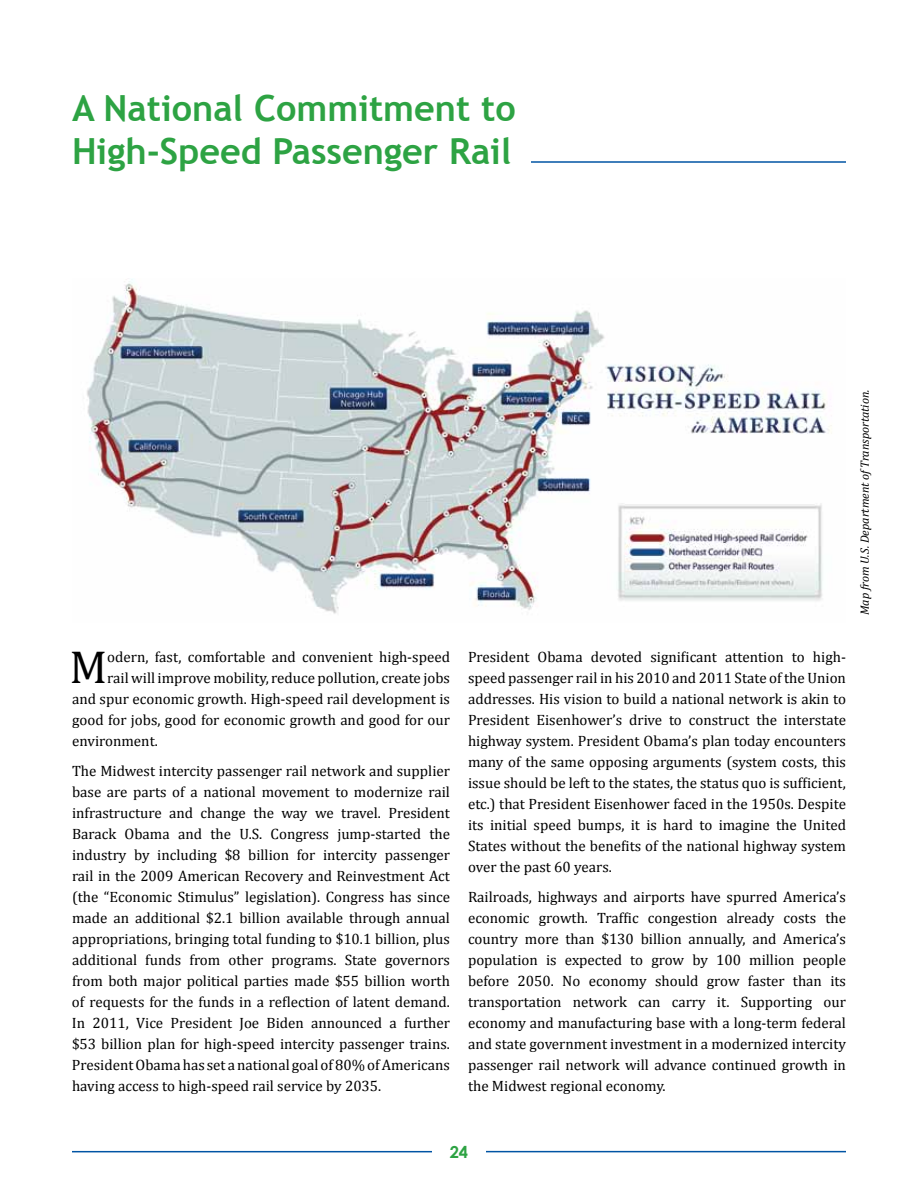
<style>
.page{position:relative;width:918px;height:1188px;background:#fff}
.page>*{position:absolute;margin:0;border:0;box-sizing:border-box;transform-origin:0 0}
.t1{font:46.5px "Cambria";color:#000}
.t2{font:700 36px/43.2px "Trebuchet MS";color:#2da343}
.t3{font:700 16.5px "Century Gothic";color:#2da343}
.t4{font:15px/21px "Cambria";color:#000;text-align:justify}
.t5{font:italic 12px "Cambria";color:#000}
</style>
<div class="page">
<hr style="left:72px;top:1151px;width:360px;height:1px;background:#0054a4">
<hr style="left:486px;top:1151px;width:360px;height:1px;background:#0054a4">
<hr style="left:72px;top:161px;width:774px;height:2px;background:#0054a4">
<div style="left:72px;top:74px;width:459px;height:90px;background:#fff"></div>
<img style="left:87px;top:279px;width:745px;height:335px">
<h2 class="t2" style="left:72px;top:87px;width:445px">A National Commitment to<br>High-Speed Passenger Rail</h2>
<h1 class="t1" style="left:69px;top:640px;width:39px">M</h1>
<p class="t4" style="left:107px;top:647px;width:344px">odern, fast, comfortable and convenient high-speed</p>
<p class="t4" style="left:107px;top:668px;width:344px">rail will improve mobility, reduce pollution, create jobs</p>
<p class="t4" style="left:72px;top:689px;width:380px">and spur economic growth. High-speed rail development is</p>
<p class="t4" style="left:72px;top:710px;width:380px">good for jobs, good for economic growth and good for our</p>
<p class="t4" style="left:72px;top:731px;width:87px">environment.</p>
<p class="t4" style="left:72px;top:761px;width:380px">The Midwest intercity passenger rail network and supplier base are parts of a national movement to modernize rail infrastructure and change the way we travel. President Barack Obama and the U.S. Congress jump-started the industry by including $8 billion for intercity passenger rail in the 2009 American Recovery and Reinvestment Act (the “Economic Stimulus” legislation). Congress has since made an additional $2.1 billion available through annual appropriations, bringing total funding to $10.1 billion, plus additional funds from other programs. State governors from both major political parties made $55 billion worth of requests for the funds in a reflection of latent demand.<br>In 2011, Vice President Joe Biden announced a further $53 billion plan for high-speed intercity passenger trains.<br>PresidentObamahas set anational goal of80%ofAmericans having access to high-speed rail service by 2035.</p>
<p class="t5" style="left:856px;top:615px;width:227px;rotate:-90deg">Map from U.S. Department ofTransportation.</p>
<p class="t4" style="left:468px;top:647px;width:380px">President Obama devoted significant attention to high&shy;speed passenger rail in his 2010 and 2011 State of the Union addresses. His vision to build a national network is akin to President Eisenhower’s drive to construct the interstate highway system. President Obama’s plan today encounters many of the same opposing arguments (system costs, this issue should be left to the states, the status quo is sufficient, etc.) that President Eisenhower faced in the 1950s. Despite its initial speed bumps, it is hard to imagine the United States without the benefits of the national highway system over the past 60 years.</p>
<p class="t4" style="left:468px;top:887px;width:380px">Railroads, highways and airports have spurred America’s economic growth. Traffic congestion already costs the country more than $130 billion annually, and America’s population is expected to grow by 100 million people before 2050. No economy should grow faster than its transportation network can carry it. Supporting our economy and manufacturing base with a long-term federal and state government investment in a modernized intercity passenger rail network will advance continued growth in the Midwest regional economy.</p>
<p class="t3" style="left:450px;top:1139px;width:20px">24</p>
</div>
